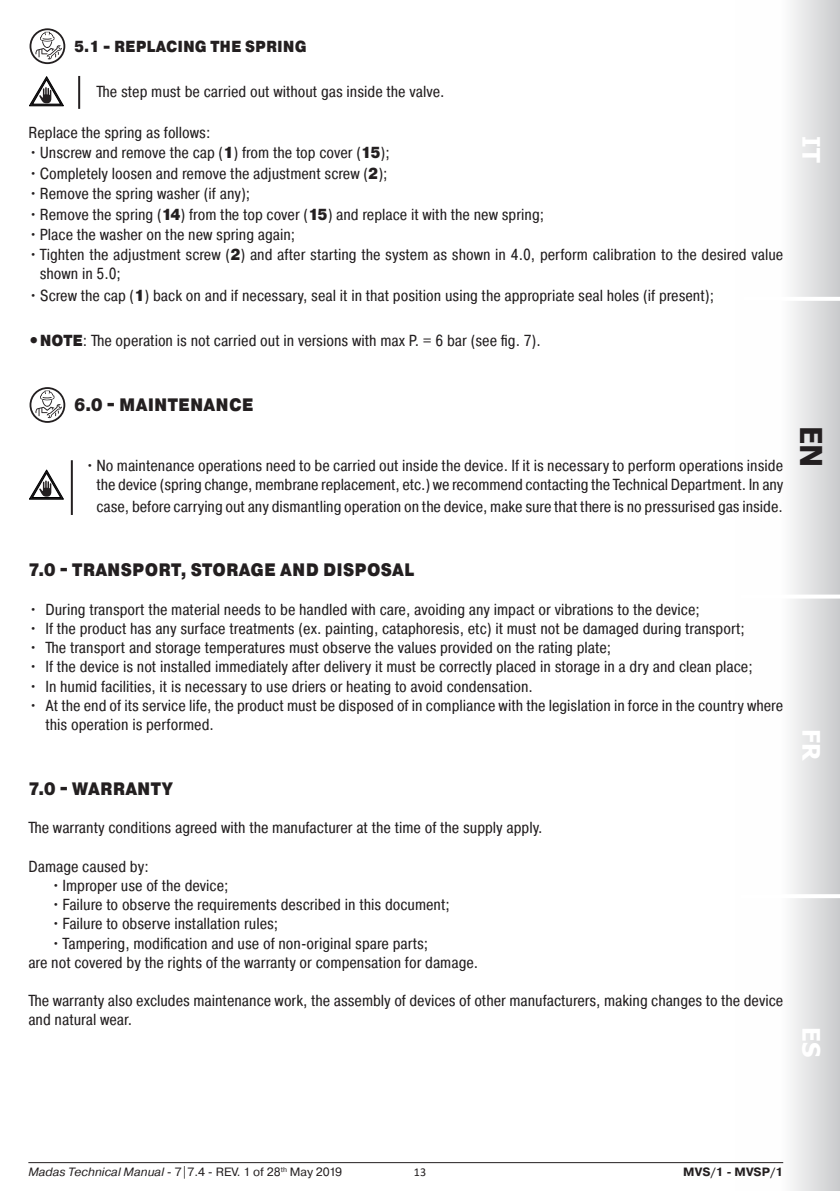
<style>
.page{position:relative;width:840px;height:1191px;background:#fff}
.page>*{position:absolute;margin:0;border:0;box-sizing:border-box;transform-origin:0 0}
.t1{font:700 30px "Tahoma";color:#231f20}
.t2{font:700 24px "Tahoma";color:#fff}
.t3{font:900 18px "Pragmatica Cond";letter-spacing:.01em;color:#231f20}
.t4{font:16px/19.2px "Pragmatica Cond";color:#231f20}
.t5{font:900 16px "Pragmatica Cond";color:#231f20}
.t6{font:12px "Pragmatica";color:#231f20}
.t7{font:700 12px "Pragmatica";color:#231f20}
.t8{font:12px "Calibri";color:#231f20}
.s1{font-weight:900}
.s2{font-style:italic}
</style>
<div class="page">
<div style="left:734px;top:0;width:105px;height:1191px;background:linear-gradient(to right,#fff,#d5d5d7)"></div>
<hr style="left:743px;top:297px;width:96px;height:4px;background:#fff">
<hr style="left:740px;top:594px;width:99px;height:4px;background:#fff">
<hr style="left:740px;top:894px;width:99px;height:4px;background:#fff">
<hr style="left:28px;top:1162px;width:754px;height:1px;background:#231f20">
<svg style="left:29px;top:470px;width:34px;height:29px"></svg>
<hr style="left:71px;top:460px;width:2px;height:55px;background:#231f20">
<svg style="left:30px;top:28px;width:35px;height:36px"></svg>
<svg style="left:31px;top:30px;width:32px;height:32px"></svg>
<svg style="left:35px;top:32px;width:27px;height:27px"></svg>
<svg style="left:30px;top:387px;width:35px;height:36px"></svg>
<svg style="left:31px;top:389px;width:32px;height:32px"></svg>
<svg style="left:35px;top:390px;width:27px;height:28px"></svg>
<hr style="left:78px;top:76px;width:2px;height:33px;background:#231f20">
<svg style="left:29px;top:77px;width:34px;height:29px"></svg>
<p class="t5" style="left:74px;top:36px;width:234px">5.1 - REPLACING THE SPRING</p>
<p class="t4" style="left:96px;top:82px;width:349px">The step must be carried out without gas inside the valve.</p>
<p class="t4" style="left:28px;top:123px;width:183px">Replace the spring as follows:</p>
<p class="t4" style="left:28px;top:143px;width:362px">•Unscrew and remove the cap (<span class="s1">1</span>) from the top cover (<span class="s1">15</span>);</p>
<p class="t4" style="left:28px;top:164px;width:360px">•Completely loosen and remove the adjustment screw (<span class="s1">2</span>);</p>
<p class="t4" style="left:28px;top:184px;width:223px">•Remove the spring washer (if any);</p>
<p class="t4" style="left:28px;top:204px;width:517px">•Remove the spring (<span class="s1">14</span>) from the top cover (<span class="s1">15</span>) and replace it with the new spring;</p>
<p class="t4" style="left:28px;top:225px;width:268px">•Place the washer on the new spring again;</p>
<p class="t4" style="left:40px;top:245px;width:744px;text-indent:-11px">•Tighten the adjustment screw (<span class="s1">2</span>) and after starting the system as shown in 4.0, perform calibration to the desired value shown in 5.0;</p>
<p class="t4" style="left:28px;top:286px;width:686px">•Screw the cap (<span class="s1">1</span>) back on and if necessary, seal it in that position using the appropriate seal holes (if present);</p>
<p class="t4" style="left:28px;top:330px;width:513px"><span class="s1">•NOTE</span>: The operation is not carried out in versions with max P. = 6 bar (see fig. 7).</p>
<h2 class="t2" style="left:827px;top:136px;width:28px;rotate:90deg">IT</h2>
<p class="t3" style="left:74px;top:393px;width:181px">6.0 - MAINTENANCE</p>
<p class="t4" style="left:85px;top:455px;width:699px;text-align:right">•No maintenance operations need to be carried out inside the device. If it is necessary to perform operations inside the device (spring change, membrane replacement, etc.) we recommend contacting the Technical Department. In any</p>
<p class="t4" style="left:96px;top:496px;width:687px">case, before carrying out any dismantling operation on the device, make sure that there is no pressurised gas inside.</p>
<h1 class="t1" style="left:831px;top:426px;width:43px;rotate:90deg">EN</h1>
<p class="t3" style="left:28px;top:558px;width:387px">7.0 - TRANSPORT, STORAGE AND DISPOSAL</p>
<p class="t4" style="left:28px;top:599px;width:672px">• During transport the material needs to be handled with care, avoiding any impact or vibrations to the device;</p>
<p class="t4" style="left:28px;top:619px;width:717px">• If the product has any surface treatments (ex. painting, cataphoresis, etc) it must not be damaged during transport;</p>
<p class="t4" style="left:28px;top:638px;width:584px">• The transport and storage temperatures must observe the values provided on the rating plate;</p>
<p class="t4" style="left:28px;top:657px;width:725px">• If the device is not installed immediately after delivery it must be correctly placed in storage in a dry and clean place;</p>
<p class="t4" style="left:28px;top:676px;width:505px">• In humid facilities, it is necessary to use driers or heating to avoid condensation.</p>
<p class="t4" style="left:45px;top:695px;width:738px;text-indent:-17px">• At the end of its service life, the product must be disposed of in compliance with the legislation in force in the country where this operation is performed.</p>
<p class="t3" style="left:28px;top:777px;width:146px">7.0 - WARRANTY</p>
<p class="t4" style="left:28px;top:818px;width:515px">The warranty conditions agreed with the manufacturer at the time of the supply apply.</p>
<p class="t4" style="left:28px;top:856px;width:122px">Damage caused by:</p>
<p class="t4" style="left:51px;top:875px;width:179px">•Improper use of the device;</p>
<p class="t4" style="left:51px;top:895px;width:400px">•Failure to observe the requirements described in this document;</p>
<p class="t4" style="left:51px;top:914px;width:229px">•Failure to observe installation rules;</p>
<p class="t4" style="left:51px;top:933px;width:378px">•Tampering, modification and use of non-original spare parts;</p>
<p class="t4" style="left:28px;top:952px;width:451px">are not covered by the rights of the warranty or compensation for damage.</p>
<p class="t4" style="left:28px;top:991px;width:756px">The warranty also excludes maintenance work, the assembly of devices of other manufacturers, making changes to the device and natural wear.</p>
<h2 class="t2" style="left:827px;top:728px;width:33px;rotate:90deg">FR</h2>
<h2 class="t2" style="left:827px;top:1027px;width:31px;rotate:90deg">ES</h2>
<p class="t6" style="left:28px;top:1164px;width:315px"><span class="s2">Madas Technical Manual</span> - 7|7.4 - REV. 1 of 28<sup>th</sup> May 2019</p>
<p class="t8" style="left:413px;top:1163px;width:14px">13</p>
<p class="t7" style="left:683px;top:1164px;width:101px">MVS/1 - MVSP/1</p>
</div>
